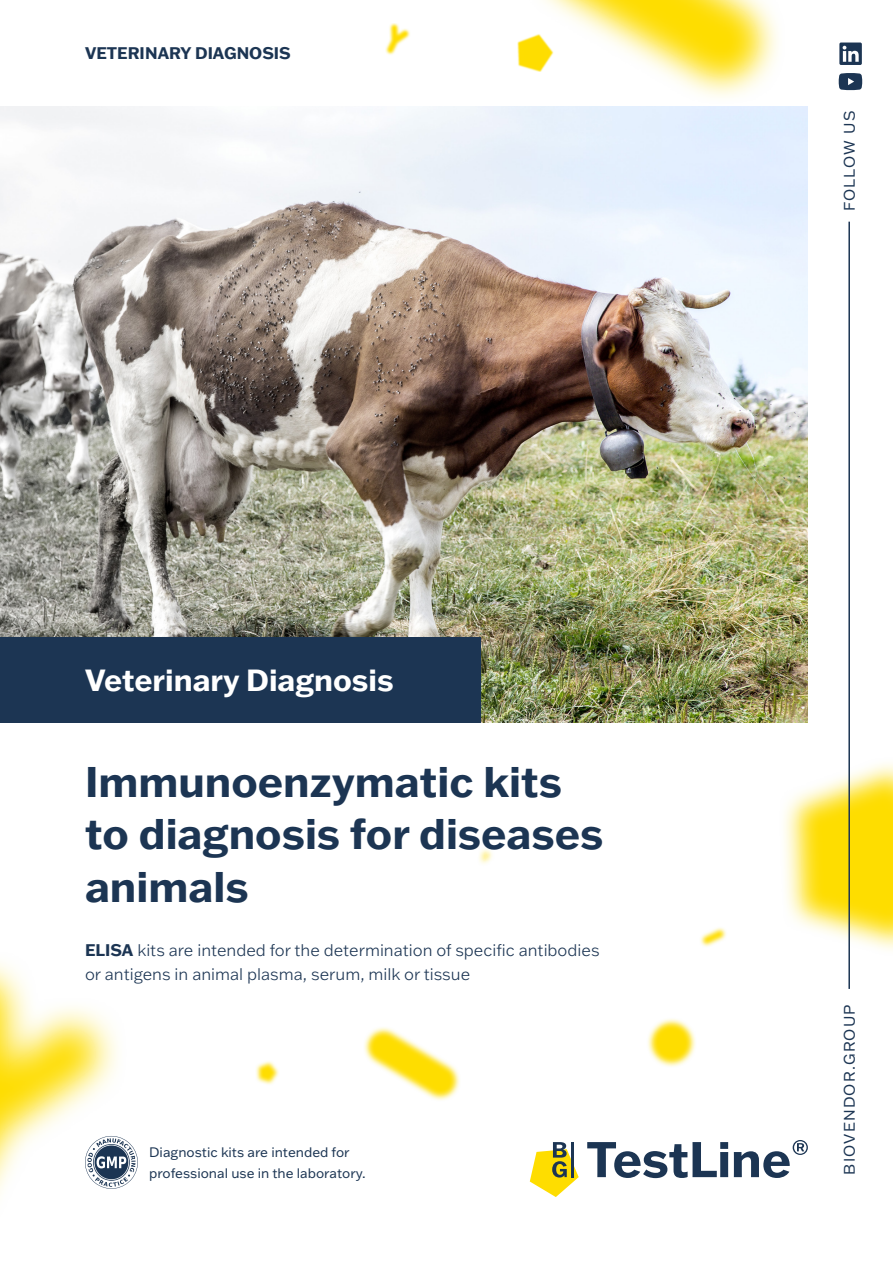
<style>
.page{position:relative;width:893px;height:1263px;background:#fff}
.page>*{position:absolute;margin:0;border:0;box-sizing:border-box;transform-origin:0 0}
.t1{font:700 42px/52.5px "Franklin Gothic ATF";color:#1c3553}
.t2{font:700 30px "Franklin Gothic ATF";color:#fff}
.t3{font:300 16.5px/24px "Franklin Gothic ATF";color:#1c3553}
.t4{font:700 16.5px "Franklin Gothic ATF";color:#1c3553}
.t5{font:15px "Franklin Gothic ATF";letter-spacing:.08em;color:#1c3553}
.t6{font:13.5px/21px "Franklin Gothic ATF";color:#1c3553}
.s1{font-weight:700}
</style>
<div class="page">
<svg style="left:648px;top:1019px;width:48px;height:48px"></svg>
<svg style="left:652px;top:1023px;width:39px;height:39px"></svg>
<svg style="left:681px;top:3px;width:97px;height:94px"></svg>
<svg style="left:364px;top:1027px;width:96px;height:73px"></svg>
<svg style="left:367px;top:1030px;width:90px;height:67px"></svg>
<svg style="left:385px;top:23px;width:25px;height:32px"></svg>
<svg style="left:387px;top:25px;width:22px;height:28px"></svg>
<svg style="left:479px;top:849px;width:13px;height:15px"></svg>
<svg style="left:483px;top:852px;width:7px;height:9px"></svg>
<svg style="left:700px;top:927px;width:26px;height:20px"></svg>
<svg style="left:703px;top:930px;width:20px;height:13px"></svg>
<svg style="left:517px;top:42px;width:1px;height:16px"></svg>
<svg style="left:518px;top:0;width:245px;height:83px"></svg>
<svg style="left:784px;top:763px;width:109px;height:187px"></svg>
<svg style="left:799px;top:776px;width:94px;height:161px;background:#fee53e"></svg>
<svg style="left:256px;top:1061px;width:23px;height:24px"></svg>
<svg style="left:259px;top:1063px;width:17px;height:18px"></svg>
<svg style="left:839px;top:43px;width:23px;height:22px"></svg>
<hr style="left:848px;top:222px;width:2px;height:767px;background:#1c3553">
<svg style="left:839px;top:73px;width:23px;height:17px"></svg>
<svg style="left:530px;top:1142px;width:49px;height:55px"></svg>
<hr style="left:571px;top:1142px;width:3px;height:35px;background:#1c3553">
<svg style="left:587px;top:1140px;width:221px;height:38px"></svg>
<svg style="left:0;top:981px;width:138px;height:210px"></svg>
<img style="left:0;top:106px;width:808px;height:617px">
<div style="left:0;top:638px;width:481px;height:85px;background:#1c3553"></div>
<p class="t4" style="left:85px;top:42px;width:207px">VETERINARY DIAGNOSIS</p>
<h2 class="t2" style="left:85px;top:660px;width:310px">Veterinary Diagnosis</h2>
<h1 class="t1" style="left:85px;top:754px;width:520px">Immunoenzymatic kits to diagnosis for diseases animals</h1>
<p class="t3" style="left:85px;top:938px;width:516px"><span class="s1">ELISA</span> kits are intended for the determination of specific antibodies or antigens in animal plasma, serum, milk or tissue</p>
<p class="t6" style="left:149px;top:1141px;width:218px">Diagnostic kits are intended for professional use in the laboratory.</p>
<p class="t5" style="left:839px;top:211px;width:102px;rotate:-90deg">FOLLOW US</p>
<p class="t5" style="left:839px;top:1174px;width:172px;rotate:-90deg">BIOVENDOR.GROUP</p>
</div>
